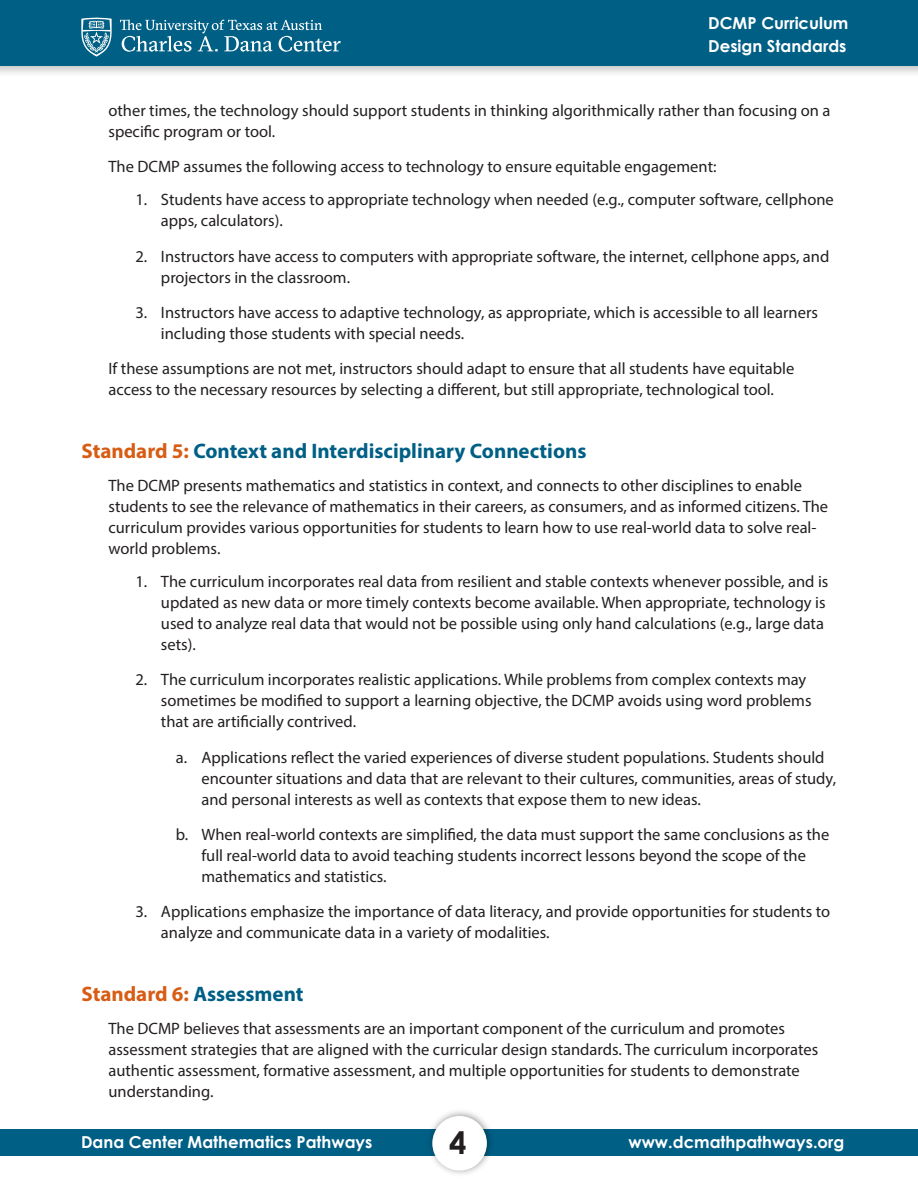
<style>
.page{position:relative;width:918px;height:1188px;background:#fff}
.page>*{position:absolute;margin:0;border:0;box-sizing:border-box;transform-origin:0 0}
.t1{font:700 31.05px "Century Gothic";color:#231f20}
.t2{font:700 21px "Myriad Pro";color:#005f85}
.t3{font:700 21px "Myriad Pro";color:#d75d14}
.t4{font:16.5px/21px "Myriad Pro";color:#231f20}
.t5{font:700 16.5px "Century Gothic";color:#fff}
.s1{color:#d75d14}
.s2{color:#005f85}
</style>
<div class="page">
<div style="left:0;top:1130px;width:918px;height:26px;background:#005f85"></div>
<img style="left:423px;top:1111px;width:74px;height:63px">
<div style="left:432px;top:1116px;width:55px;height:55px;background:#fff;border-radius:50%"></div>
<div style="left:0;top:0;width:918px;height:79px;background:#231f20;opacity:.25"></div>
<div style="left:0;top:0;width:918px;height:66px;background:#005f85"></div>
<svg style="left:81px;top:18px;width:31px;height:39px"></svg>
<svg style="left:120px;top:20px;width:221px;height:32px"></svg>
<p class="t5" style="left:708px;top:13px;width:142px">DCMP Curriculum</p>
<p class="t5" style="left:708px;top:35px;width:140px">Design Standards</p>
<p class="t4" style="left:108px;top:100px;width:723px">other times, the technology should support students in thinking algorithmically rather than focusing on a specific program or tool.</p>
<p class="t4" style="left:108px;top:156px;width:610px">The DCMP assumes the following access to technology to ensure equitable engagement:</p>
<p class="t4" style="left:161px;top:189px;width:674px;text-indent:-25px">1. Students have access to appropriate technology when needed (e.g., computer software, cellphone apps, calculators).</p>
<p class="t4" style="left:161px;top:245px;width:670px;text-indent:-25px">2. Instructors have access to computers with appropriate software, the internet, cellphone apps, and projectors in the classroom.</p>
<p class="t4" style="left:161px;top:302px;width:658px;text-indent:-25px">3. Instructors have access to adaptive technology, as appropriate, which is accessible to all learners including those students with special needs.</p>
<p class="t4" style="left:108px;top:358px;width:687px">If these assumptions are not met, instructors should adapt to ensure that all students have equitable access to the necessary resources by selecting a different, but still appropriate, technological tool.</p>
<p class="t2" style="left:81px;top:437px;width:507px"><span class="s1">Standard 5:</span> Context and Interdisciplinary Connections</p>
<p class="t4" style="left:108px;top:474px;width:721px">The DCMP presents mathematics and statistics in context, and connects to other disciplines to enable students to see the relevance of mathematics in their careers, as consumers, and as informed citizens. The curriculum provides various opportunities for students to learn how to use real-world data to solve real&shy;world problems.</p>
<p class="t4" style="left:161px;top:570px;width:669px;text-indent:-25px">1. The curriculum incorporates real data from resilient and stable contexts whenever possible, and is updated as new data or more timely contexts become available. When appropriate, technology is used to analyze real data that would not be possible using only hand calculations (e.g., large data sets).</p>
<p class="t4" style="left:161px;top:669px;width:652px;text-indent:-25px">2. The curriculum incorporates realistic applications. While problems from complex contexts may sometimes be modified to support a learning objective, the DCMP avoids using word problems that are artificially contrived.</p>
<p class="t4" style="left:201px;top:746px;width:636px;text-indent:-25px">a. Applications reflect the varied experiences of diverse student populations. Students should encounter situations and data that are relevant to their cultures, communities, areas of study, and personal interests as well as contexts that expose them to new ideas.</p>
<p class="t4" style="left:201px;top:824px;width:629px;text-indent:-25px">b. When real-world contexts are simplified, the data must support the same conclusions as the full real-world data to avoid teaching students incorrect lessons beyond the scope of the mathematics and statistics.</p>
<p class="t4" style="left:161px;top:901px;width:671px;text-indent:-25px">3. Applications emphasize the importance of data literacy, and provide opportunities for students to analyze and communicate data in a variety of modalities.</p>
<p class="t3" style="left:81px;top:980px;width:224px">Standard 6: <span class="s2">Assessment</span></p>
<p class="t4" style="left:108px;top:1017px;width:711px">The DCMP believes that assessments are an important component of the curriculum and promotes assessment strategies that are aligned with the curricular design standards. The curriculum incorporates authentic assessment, formative assessment, and multiple opportunities for students to demonstrate understanding.</p>
<p class="t1" style="left:449px;top:1123px;width:19px">4</p>
<p class="t5" style="left:81px;top:1131px;width:293px">Dana Center Mathematics Pathways</p>
<p class="t5" style="left:629px;top:1131px;width:217px">www.dcmathpathways.org</p>
</div>
